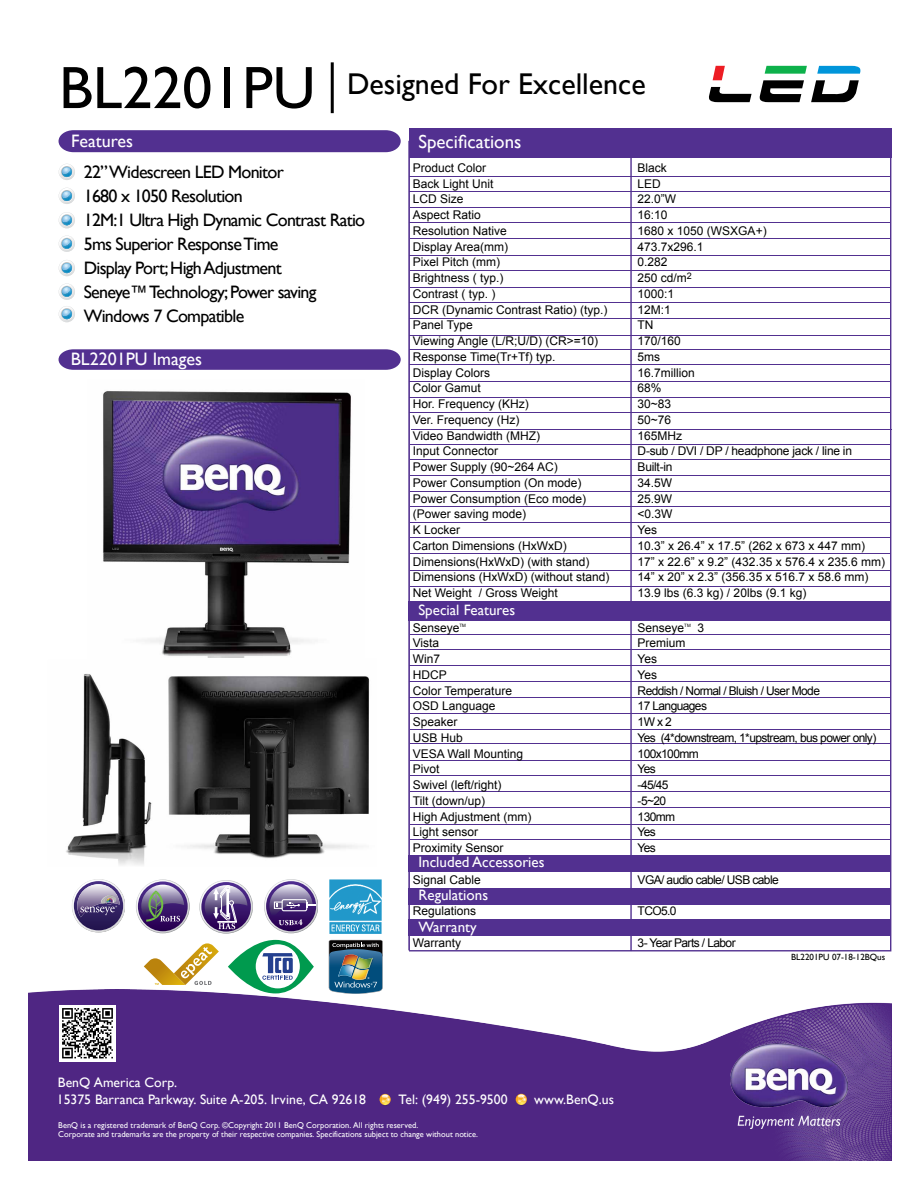
<style>
.page{position:relative;width:918px;height:1188px;background:#fff}
.page>*{position:absolute;margin:0;border:0;box-sizing:border-box;transform-origin:0 0}
.t1{font:30px "Gill Sans";color:#000}
.t2{font:18.9px "Gill Sans";color:#fff}
.t3{font:18px/24px "Gill Sans";letter-spacing:-.04em;color:#000}
.t4{font:18px "Gill Sans";color:#fff}
.t5{font:15px "Gill Sans";color:#fff}
.t6{font:15px "Gill Sans";color:#fff}
.t7{font:13.8px/16.8px "Gill Sans";color:#fff}
.t8{font:12px/15.8px "Arial";color:#000}
.t9{font:12px/15.8px "Arial";letter-spacing:-.05em;color:#000}
.t10{font:9px "Gill Sans";color:#000}
.t11{font:8.4px/9.6px "Gill Sans";color:#fff}
.t12{font:4.5px "Arial";color:#000}
.s1{font-size:60px}
</style>
<div class="page">
<div style="left:29px;top:991px;width:18px;height:170px;background:#4f2683"></div>
<img style="left:47px;top:982px;width:845px;height:179px">
<img style="left:730px;top:1044px;width:117px;height:84px">
<svg style="left:380px;top:1094px;width:11px;height:12px"></svg>
<svg style="left:516px;top:1094px;width:11px;height:12px"></svg>
<img style="left:103px;top:391px;width:248px;height:267px">
<img style="left:178px;top:676px;width:192px;height:183px">
<img style="left:66px;top:674px;width:112px;height:191px">
<svg style="left:144px;top:943px;width:75px;height:42px"></svg>
<hr style="left:331px;top:62px;width:3px;height:51px;background:#000">
<div style="left:59px;top:130px;width:342px;height:22px;background:#523090"></div>
<svg style="left:59px;top:236px;width:16px;height:16px"></svg>
<svg style="left:59px;top:212px;width:16px;height:16px"></svg>
<svg style="left:59px;top:188px;width:16px;height:16px"></svg>
<svg style="left:59px;top:164px;width:16px;height:16px"></svg>
<svg style="left:59px;top:260px;width:16px;height:16px"></svg>
<svg style="left:59px;top:284px;width:16px;height:16px"></svg>
<svg style="left:59px;top:306px;width:16px;height:16px"></svg>
<svg style="left:408px;top:128px;width:484px;height:824px"></svg>
<hr style="left:410px;top:176px;width:480px;height:1px;background:#523090">
<hr style="left:410px;top:191px;width:480px;height:1px;background:#523090">
<hr style="left:410px;top:207px;width:481px;height:1px;background:#523090">
<hr style="left:410px;top:222px;width:480px;height:1px;background:#523090">
<hr style="left:410px;top:238px;width:480px;height:1px;background:#523090">
<hr style="left:410px;top:255px;width:480px;height:1px;background:#523090">
<hr style="left:410px;top:271px;width:480px;height:1px;background:#523090">
<hr style="left:410px;top:287px;width:480px;height:1px;background:#523090">
<hr style="left:409px;top:302px;width:481px;height:1px;background:#523090">
<hr style="left:409px;top:318px;width:481px;height:1px;background:#523090">
<hr style="left:409px;top:335px;width:481px;height:1px;background:#523090">
<hr style="left:410px;top:349px;width:480px;height:1px;background:#523090">
<hr style="left:410px;top:364px;width:480px;height:1px;background:#523090">
<hr style="left:409px;top:381px;width:481px;height:1px;background:#523090">
<hr style="left:410px;top:397px;width:480px;height:1px;background:#523090">
<hr style="left:409px;top:412px;width:481px;height:1px;background:#523090">
<hr style="left:411px;top:429px;width:481px;height:1px;background:#523090">
<hr style="left:410px;top:459px;width:481px;height:1px;background:#523090">
<hr style="left:410px;top:475px;width:481px;height:1px;background:#523090">
<hr style="left:410px;top:570px;width:481px;height:1px;background:#523090">
<hr style="left:410px;top:553px;width:481px;height:1px;background:#523090">
<hr style="left:410px;top:713px;width:481px;height:1px;background:#523090">
<hr style="left:410px;top:729px;width:481px;height:1px;background:#523090">
<hr style="left:410px;top:743px;width:481px;height:1px;background:#523090">
<hr style="left:410px;top:807px;width:481px;height:1px;background:#523090">
<hr style="left:410px;top:760px;width:481px;height:1px;background:#523090">
<hr style="left:410px;top:824px;width:481px;height:1px;background:#523090">
<hr style="left:410px;top:775px;width:481px;height:1px;background:#523090">
<hr style="left:410px;top:839px;width:481px;height:1px;background:#523090">
<hr style="left:410px;top:792px;width:481px;height:1px;background:#523090">
<hr style="left:410px;top:634px;width:481px;height:1px;background:#523090">
<hr style="left:410px;top:649px;width:481px;height:1px;background:#523090">
<hr style="left:410px;top:491px;width:481px;height:1px;background:#523090">
<hr style="left:410px;top:506px;width:481px;height:1px;background:#523090">
<hr style="left:410px;top:522px;width:481px;height:1px;background:#523090">
<hr style="left:410px;top:444px;width:481px;height:1px;background:#523090">
<hr style="left:410px;top:538px;width:481px;height:1px;background:#523090">
<hr style="left:410px;top:586px;width:481px;height:1px;background:#523090">
<hr style="left:409px;top:665px;width:481px;height:1px;background:#523090">
<hr style="left:409px;top:681px;width:481px;height:1px;background:#523090">
<hr style="left:409px;top:697px;width:481px;height:1px;background:#523090">
<div style="left:409px;top:128px;width:482px;height:30px;background:#523090"></div>
<div style="left:408px;top:602px;width:483px;height:19px;background:#523090"></div>
<div style="left:408px;top:855px;width:483px;height:17px;background:#523090"></div>
<div style="left:408px;top:888px;width:483px;height:16px;background:#523090"></div>
<div style="left:408px;top:919px;width:483px;height:17px;background:#523090"></div>
<svg style="left:59px;top:349px;width:342px;height:21px;background:#593894"></svg>
<hr style="left:408px;top:141px;width:2px;height:809px;background:#523090">
<svg style="left:136px;top:879px;width:54px;height:54px"></svg>
<svg style="left:136px;top:880px;width:53px;height:53px"></svg>
<svg style="left:138px;top:881px;width:50px;height:50px"></svg>
<svg style="left:141px;top:885px;width:43px;height:37px;background:#72678c"></svg>
<svg style="left:72px;top:879px;width:53px;height:53px"></svg>
<img style="left:329px;top:879px;width:53px;height:54px">
<svg style="left:264px;top:879px;width:54px;height:54px"></svg>
<svg style="left:329px;top:940px;width:54px;height:54px;background:#446877"></svg>
<img style="left:60px;top:1005px;width:56px;height:57px">
<svg style="left:199px;top:880px;width:54px;height:54px"></svg>
<svg style="left:713px;top:66px;width:12px;height:14px"></svg>
<svg style="left:765px;top:66px;width:42px;height:8px"></svg>
<svg style="left:817px;top:66px;width:44px;height:8px"></svg>
<svg style="left:811px;top:80px;width:48px;height:22px"></svg>
<svg style="left:760px;top:80px;width:44px;height:22px"></svg>
<svg style="left:709px;top:87px;width:43px;height:15px"></svg>
<svg style="left:228px;top:940px;width:86px;height:53px"></svg>
<h1 class="t1" style="left:59px;top:67px;width:588px"><span class="s1">BL2201PU</span> Designed For Excellence</h1>
<h3 class="t4" style="left:71px;top:130px;width:63px">Features</h3>
<h3 class="t3" style="left:84px;top:160px;width:283px">22” Widescreen LED Monitor<br>1680 x 1050 Resolution<br>12M:1 Ultra High Dynamic Contrast Ratio<br>5ms Superior Response Time<br>Display Port; High Adjustment<br>Seneye™ Technology; Power saving<br>Windows 7 Compatible</h3>
<h2 class="t2" style="left:418px;top:130px;width:104px">Specifications</h2>
<p class="t8" style="left:413px;top:160px;width:198px">Product Color<br>Back Light Unit<br>LCD Size<br>Aspect Ratio<br>Resolution Native<br>Display Area(mm)<br>Pixel Pitch (mm)<br>Brightness ( typ.)<br>Contrast ( typ. )<br>DCR (Dynamic Contrast Ratio) (typ.)<br>Panel Type<br>Viewing Angle (L/R;U/D) (CR&gt;=10)<br>Response Time(Tr+Tf) typ.<br>Display Colors<br>Color Gamut<br>Hor. Frequency (KHz)<br>Ver. Frequency (Hz)<br>Video Bandwidth (MHZ)<br>Input Connector<br>Power Supply (90~264 AC)<br>Power Consumption (On mode)<br>Power Consumption (Eco mode) (Power saving mode)<br>K Locker<br>Carton Dimensions (HxWxD)<br>Dimensions(HxWxD) (with stand)<br>Dimensions (HxWxD) (without stand)<br>Net Weight / Gross Weight</p>
<p class="t8" style="left:413px;top:620px;width:48px">Senseye</p>
<p class="t12" style="left:460px;top:623px;width:8px">TM</p>
<p class="t8" style="left:413px;top:635px;width:120px">Vista<br>Win7<br>HDCP<br>Color Temperature<br>OSD Language<br>Speaker<br>USB Hub<br>VESA Wall Mounting<br>Pivot<br>Swivel (left/right)<br>Tilt (down/up)<br>High Adjustment (mm)<br>Light sensor<br>Proximity Sensor</p>
<p class="t8" style="left:413px;top:872px;width:70px">Signal Cable</p>
<p class="t8" style="left:413px;top:903px;width:65px">Regulations</p>
<p class="t8" style="left:413px;top:935px;width:50px">Warranty</p>
<p class="t8" style="left:638px;top:160px;width:249px">Black<br>LED<br>22.0”W<br>16:10<br>1680 x 1050 (WSXGA+)<br>473.7x296.1<br>0.282<br>250 cd/m<sup>2<br></sup>1000:1<br>12M:1<br>TN<br>170/160<br>5ms<br>16.7million<br>68%<br>30~83<br>50~76<br>165MHz<br>D-sub / DVI / DP / headphone jack / line in<br>Built-in<br>34.5W<br>25.9W<br>&lt;0.3W<br>Yes<br>10.3” x 26.4” x 17.5” (262 x 673 x 447 mm)<br>17” x 22.6” x 9.2” (432.35 x 576.4 x 235.6 mm)<br>14” x 20” x 2.3” (356.35 x 516.7 x 58.6 mm)<br>13.9 lbs (6.3 kg) / 20lbs (9.1 kg)</p>
<p class="t8" style="left:638px;top:620px;width:48px">Senseye</p>
<p class="t12" style="left:684px;top:623px;width:8px">TM</p>
<p class="t8" style="left:697px;top:620px;width:8px">3</p>
<p class="t9" style="left:638px;top:635px;width:240px">Premium<br>Yes<br>Yes<br>Reddish / Normal / Bluish / User Mode<br>17 Languages<br>1W x 2<br>Yes (4*downstream, 1*upstream, bus power only)<br>100x100mm<br>Yes<br>-45/45<br>-5~20<br>130mm<br>Yes<br>Yes</p>
<p class="t9" style="left:638px;top:872px;width:143px">VGA/ audio cable/ USB cable</p>
<p class="t8" style="left:638px;top:903px;width:41px">TCO5.0</p>
<p class="t9" style="left:638px;top:935px;width:100px">3- Year Parts / Labor</p>
<p class="t10" style="left:791px;top:952px;width:96px">BL2201PU 07-18-12BQus</p>
<h3 class="t4" style="left:71px;top:348px;width:133px">BL2201PU Images</h3>
<p class="t5" style="left:418px;top:601px;width:98px">Special Features</p>
<p class="t5" style="left:418px;top:853px;width:128px">Included Accessories</p>
<p class="t6" style="left:418px;top:886px;width:71px">Regulations</p>
<p class="t5" style="left:418px;top:918px;width:60px">Warranty</p>
<p class="t7" style="left:57px;top:1074px;width:311px">BenQ America Corp.<br>15375 Barranca Parkway. Suite A-205. Irvine, CA 92618</p>
<p class="t7" style="left:399px;top:1091px;width:110px">Tel: (949) 255-9500</p>
<p class="t7" style="left:534px;top:1091px;width:81px">www.BenQ.us</p>
<p class="t11" style="left:58px;top:1120px;width:421px">BenQ is a registered trademark of BenQ Corp. ©Copyright 2011 BenQ Corporation. All rights reserved.<br>Corporate and trademarks are the property of their respective companies. Specifications subject to change without notice.</p>
</div>
